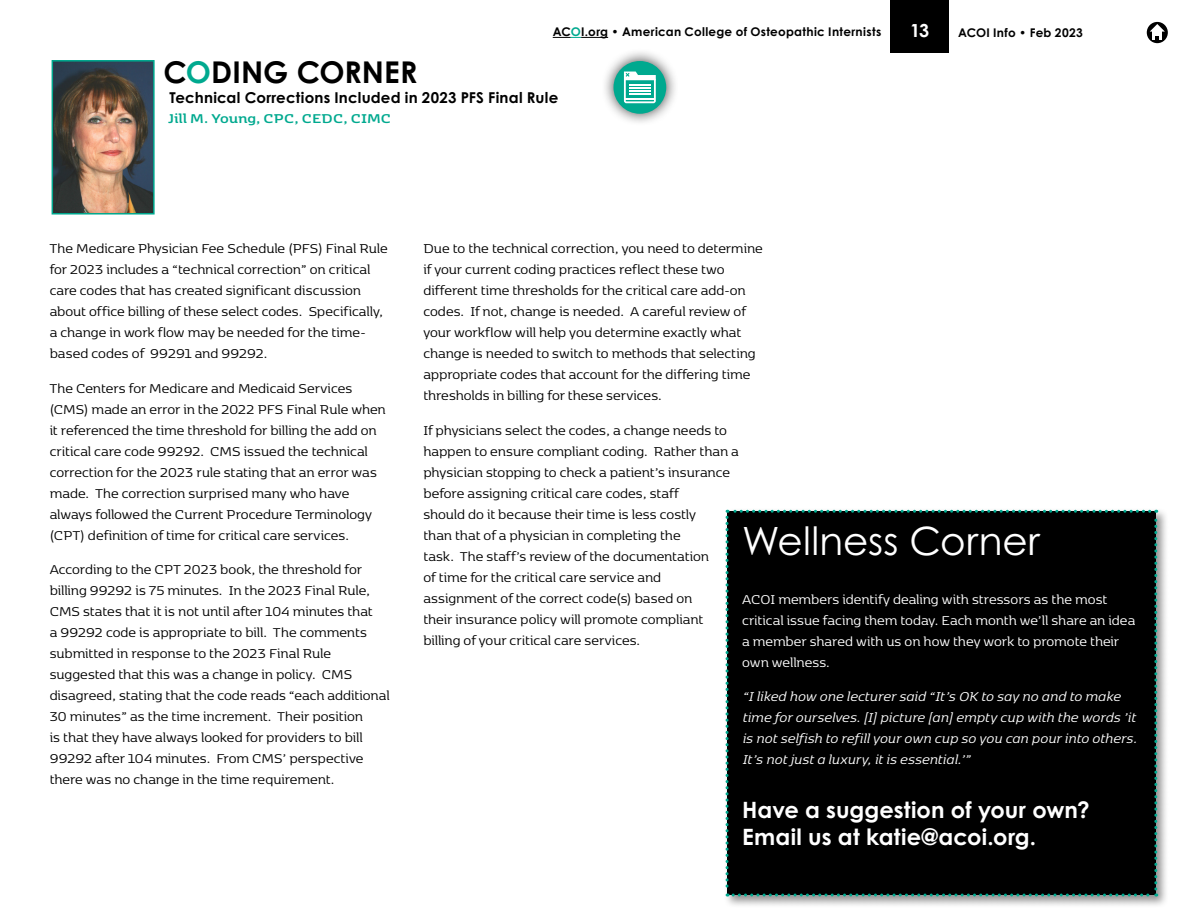
<style>
.page{position:relative;width:1188px;height:918px;background:#fff}
.page>*{position:absolute;margin:0;border:0;box-sizing:border-box;transform-origin:0 0}
.t1{font:39px "Century Gothic Pro";color:#fff}
.t2{font:700 30px "Century Gothic Pro";color:#000}
.t3{font:700 22.5px/27px "Century Gothic Pro";letter-spacing:.005em;color:#fff}
.t4{font:700 18px "Century Gothic Pro";color:#fff}
.t5{font:15px/21px "Kobenhavn";color:#000}
.t6{font:italic 15px/21px "Kobenhavn";color:#fff}
.t7{font:15px/21px "Kobenhavn";color:#fff}
.t8{font:700 15px "Century Gothic Pro";letter-spacing:.015em;color:#000}
.t9{font:700 15px "Kobenhavn";color:#00a98f}
.t10{font:700 12px "Century Gothic Pro";letter-spacing:.025em;color:#000}
.s1{color:#00a98f}
</style>
<div class="page">
<div style="left:890px;top:0;width:59px;height:53px;background:#000"></div>
<svg style="left:553px;top:37px;width:55px;height:1px"></svg>
<div style="left:601px;top:48px;width:78px;height:78px;background:#000;opacity:.75"></div>
<div style="left:613px;top:61px;width:53px;height:53px;background:#00a98f;border-radius:50%"></div>
<svg style="left:624px;top:72px;width:32px;height:31px"></svg>
<div style="left:723px;top:507px;width:446px;height:402px;background:#000;opacity:.43"></div>
<div style="left:726px;top:510px;width:431px;height:387px;background:#000"></div>
<img style="left:55px;top:63px;width:97px;height:149px">
<div style="left:52px;top:60px;width:103px;height:155px;border:2px solid #00a98f"></div>
<div style="left:1147px;top:22px;width:21px;height:21px;background:#000;border-radius:50%"></div>
<svg style="left:1150px;top:24px;width:15px;height:16px"></svg>
<h2 class="t2" style="left:163px;top:54px;width:256px">C<span class="s1">O</span>DING CORNER</h2>
<p class="t10" style="left:553px;top:24px;width:330px">AC<span class="s1">O</span>I.org • American College of Osteopathic Internists</p>
<p class="t4" style="left:910px;top:19px;width:21px">13</p>
<p class="t10" style="left:958px;top:25px;width:126px">ACOI Info • Feb 2023</p>
<p class="t8" style="left:170px;top:88px;width:390px">Technical Corrections Included in 2023 PFS Final Rule</p>
<p class="t9" style="left:168px;top:107px;width:225px">Jill M. Young, CPC, CEDC, CIMC</p>
<p class="t5" style="left:50px;top:237px;width:340px">The Medicare Physician Fee Schedule (PFS) Final Rule for 2023 includes a “technical correction” on critical care codes that has created significant discussion about office billing of these select codes. Specifically, a change in work flow may be needed for the time&shy;based codes of 99291 and 99292.</p>
<p class="t5" style="left:50px;top:377px;width:338px">The Centers for Medicare and Medicaid Services (CMS) made an error in the 2022 PFS Final Rule when it referenced the time threshold for billing the add on critical care code 99292. CMS issued the technical correction for the 2023 rule stating that an error was made. The correction surprised many who have always followed the Current Procedure Terminology (CPT) definition of time for critical care services.</p>
<p class="t5" style="left:50px;top:558px;width:341px">According to the CPT 2023 book, the threshold for billing 99292 is 75 minutes. In the 2023 Final Rule, CMS states that it is not until after 104 minutes that<br>a 99292 code is appropriate to bill. The comments submitted in response to the 2023 Final Rule suggested that this was a change in policy. CMS disagreed, stating that the code reads “each additional 30 minutes” as the time increment. Their position<br>is that they have always looked for providers to bill 99292 after 104 minutes. From CMS’ perspective there was no change in the time requirement.</p>
<p class="t5" style="left:423px;top:237px;width:341px">Due to the technical correction, you need to determine if your current coding practices reflect these two different time thresholds for the critical care add-on codes. If not, change is needed. A careful review of your workflow will help you determine exactly what change is needed to switch to methods that selecting appropriate codes that account for the differing time thresholds in billing for these services.</p>
<p class="t5" style="left:423px;top:419px;width:317px">If physicians select the codes, a change needs to happen to ensure compliant coding. Rather than a physician stopping to check a patient’s insurance before assigning critical care codes, staff<br>should do it because their time is less costly<br>than that of a physician in completing the<br>task. The staff’s review of the documentation<br>of time for the critical care service and assignment of the correct code(s) based on<br>their insurance policy will promote compliant billing of your critical care services.</p>
<h1 class="t1" style="left:742px;top:517px;width:299px">Wellness Corner</h1>
<p class="t7" style="left:742px;top:588px;width:395px">ACOI members identify dealing with stressors as the most critical issue facing them today. Each month we’ll share an idea a member shared with us on how they work to promote their own wellness.</p>
<p class="t6" style="left:742px;top:685px;width:396px">“I liked how one lecturer said “It’s OK to say no and to make time for ourselves. [I] picture [an] empty cup with the words ’it is not selfish to refill your own cup so you can pour into others.<br>It’s not just a luxury, it is essential.’”</p>
<h3 class="t3" style="left:742px;top:796px;width:349px">Have a suggestion of your own?<br>Email us at katie@acoi.org.</h3>
</div>
